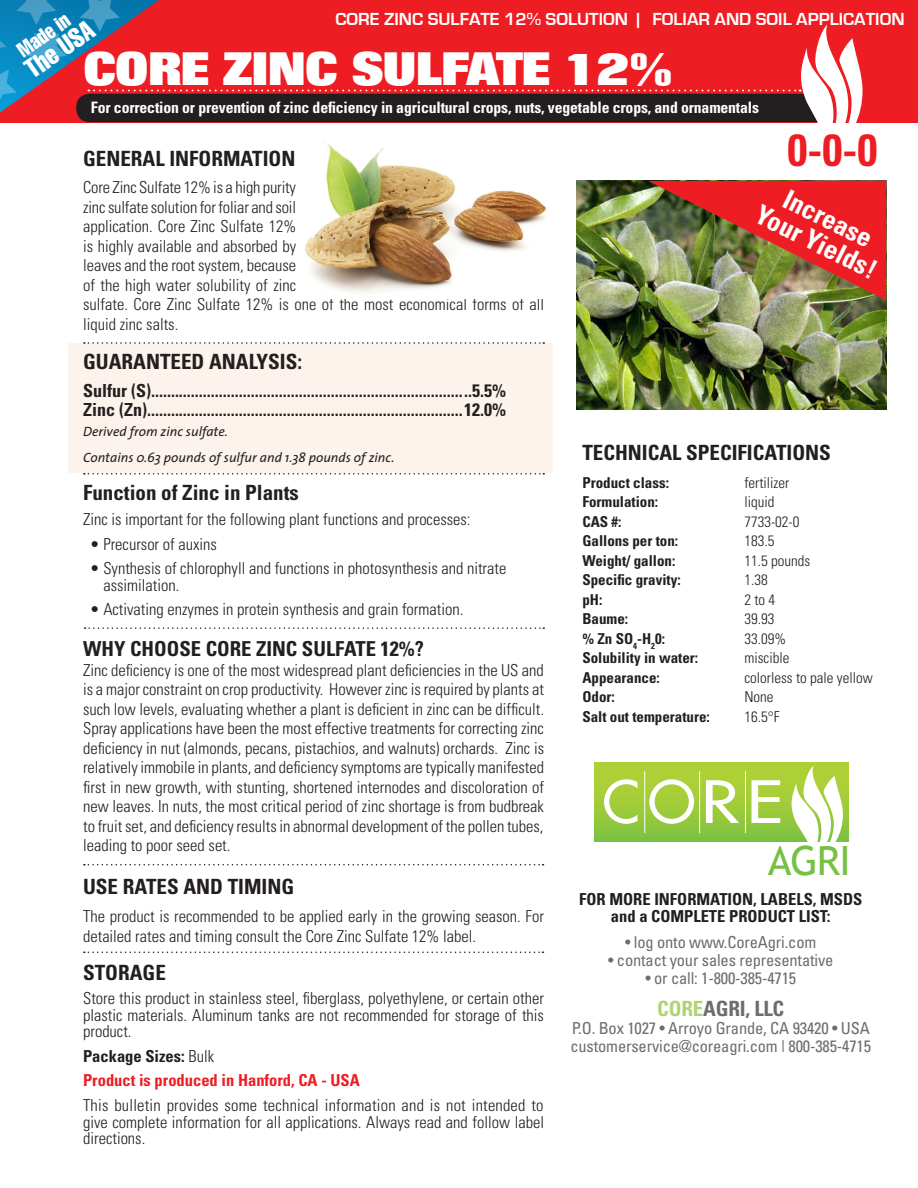
<style>
.page{position:relative;width:918px;height:1188px;background:#fff}
.page>*{position:absolute;margin:0;border:0;box-sizing:border-box;transform-origin:0 0}
.t1{font:56.7px "Futura";color:#fff}
.Product_Header{font:800 45.75px "Folio";letter-spacing:-.025em;color:#fff}
.assay{font:700 condensed 45px "Univers";color:#ee1d23}
.t2{font:40.35px "Trebuchet MS";color:#76c043}
.SUBHEAD{font:700 condensed 27px "Univers";color:#fff}
.Small_Body_italic{font:extra-condensed 27px "Helvetica";color:#fff}
.SUBHEAD-2{font:700 condensed 21px "Univers";color:#231f20}
.Small_Body_italic-2{font:700 condensed 21px "Univers";color:#231f20}
.address{font:700 condensed 21px "Univers";letter-spacing:-.01em;color:#6c6d70}
.Small_Body_italic-3{font:extra-condensed 21px "Helvetica";color:#fff}
.Subhead{font:700 condensed 20.7px "Univers";color:#231f20}
.Guaranteed_Analysis{font:700 condensed 18px "Univers";color:#231f20}
.SUBHEAD-3{font:700 18px "Eurostile";color:#fff}
.text{font:300 condensed 16.5px/19.5px "Univers";color:#231f20}
.Body_text{font:300 condensed 16.5px/16.5px "Univers";color:#231f20;text-align:justify}
.address-2{font:condensed 16.5px/18px "Univers";letter-spacing:-.01em;color:#6c6d70}
.bullets{font:300 condensed 16.5px/16.5px "Univers";color:#231f20}
.address_SUBHEAD{font:700 condensed 16.5px/16.5px "Univers";color:#231f20;text-align:center}
.Body_text-2{font:700 condensed 16.5px "Univers";color:#ee1d23}
.Body_text-3{font:700 condensed 16.5px "Univers";color:#231f20}
.Product_Description{font:700 condensed 15.75px "Univers";letter-spacing:-.01em;color:#fff}
.text-2{font:700 condensed 15px "Univers";color:#231f20}
.text-3{font:300 condensed 15px "Univers";color:#231f20}
.Small_Body_italic-4{font:italic 13.5px "The Sans";color:#231f20}
.s1{font-weight:300}
.s2{color:#aed475}
</style>
<div class="page">
<div style="left:68px;top:343px;width:485px;height:130px;background:#fdf3ed"></div>
<div style="left:0;top:0;width:918px;height:122px;background:#ee1d23"></div>
<div style="left:594px;top:763px;width:254px;height:78px;background:linear-gradient(to bottom,#b9d335,#84c340)"></div>
<hr style="left:644px;top:771px;width:1px;height:62px;background:#fff">
<hr style="left:699px;top:771px;width:1px;height:62px;background:#fff">
<hr style="left:745px;top:771px;width:1px;height:62px;background:#fff">
<svg style="left:792px;top:766px;width:51px;height:75px"></svg>
<svg style="left:84px;top:342px;width:460px;height:2px"></svg>
<svg style="left:84px;top:473px;width:460px;height:2px"></svg>
<svg style="left:85px;top:627px;width:459px;height:2px"></svg>
<svg style="left:84px;top:952px;width:460px;height:1px"></svg>
<svg style="left:84px;top:864px;width:460px;height:2px"></svg>
<svg style="left:0;top:0;width:863px;height:123px"></svg>
<img style="left:577px;top:181px;width:309px;height:229px">
<img style="left:648px;top:181px;width:238px;height:119px">
<img style="left:305px;top:141px;width:242px;height:152px">
<p class="SUBHEAD-3" style="left:335px;top:10px;width:571px">CORE ZINC SULFATE 12% SOLUTION | FOLIAR AND SOIL APPLICATION</p>
<p class="Product_Header" style="left:83px;top:43px;width:592px">CORE ZINC SULFATE 12%</p>
<p class="Small_Body_italic-3" style="left:12px;top:41px;width:60px;rotate:-35deg">Made in</p>
<p class="Small_Body_italic" style="left:18px;top:58px;width:80px;rotate:-35deg">The USA</p>
<p class="Product_Description" style="left:91px;top:98px;width:670px">For correction or prevention of zinc deficiency in agricultural crops, nuts, vegetable crops, and ornamentals</p>
<p class="SUBHEAD-2" style="left:83px;top:145px;width:214px">GENERAL INFORMATION</p>
<p class="text" style="left:83px;top:178px;width:463px">Core Zinc Sulfate 12% is a high purity<br>zinc sulfate solution for foliar and soil<br>application. Core Zinc Sulfate 12%<br>is highly available and absorbed by<br>leaves and the root system, because<br>of the high water solubility of zinc<br>sulfate. Core Zinc Sulfate 12% is one of the most economical forms of all liquid zinc salts.</p>
<p class="SUBHEAD-2" style="left:83px;top:349px;width:220px">GUARANTEED ANALYSIS:</p>
<p class="Guaranteed_Analysis" style="left:83px;top:379px;width:424px">Sulfur (S)................................................................................5.5%</p>
<p class="Guaranteed_Analysis" style="left:83px;top:399px;width:424px">Zinc (Zn)...............................................................................12.0%</p>
<p class="Small_Body_italic-4" style="left:83px;top:421px;width:146px">Derived from zinc sulfate.</p>
<p class="Small_Body_italic-4" style="left:83px;top:447px;width:313px">Contains 0.63 pounds of sulfur and 1.38 pounds of zinc.</p>
<p class="Small_Body_italic-2" style="left:83px;top:480px;width:217px">Function of Zinc in Plants</p>
<p class="text" style="left:83px;top:509px;width:389px">Zinc is important for the following plant functions and processes:</p>
<p class="bullets" style="left:90px;top:535px;width:129px">• Precursor of auxins</p>
<p class="bullets" style="left:103px;top:560px;width:405px;text-indent:-14px">• Synthesis of chlorophyll and functions in photosynthesis and nitrate assimilation.</p>
<p class="bullets" style="left:90px;top:601px;width:375px">• Activating enzymes in protein synthesis and grain formation.</p>
<p class="Subhead" style="left:83px;top:636px;width:342px">WHY CHOOSE CORE ZINC SULFATE 12%?</p>
<p class="text" style="left:83px;top:660px;width:463px;text-align:justify">Zinc deficiency is one of the most widespread plant deficiencies in the US and is a major constraint on crop productivity. However zinc is required by plants at such low levels, evaluating whether a plant is deficient in zinc can be difficult.<br>Spray applications have been the most effective treatments for correcting zinc deficiency in nut (almonds, pecans, pistachios, and walnuts) orchards. Zinc is relatively immobile in plants, and deficiency symptoms are typically manifested first in new growth, with stunting, shortened internodes and discoloration of new leaves. In nuts, the most critical period of zinc shortage is from budbreak to fruit set, and deficiency results in abnormal development of the pollen tubes, leading to poor seed set.</p>
<p class="SUBHEAD-2" style="left:83px;top:874px;width:213px">USE RATES AND TIMING</p>
<p class="text" style="left:83px;top:906px;width:462px">The product is recommended to be applied early in the growing season. For detailed rates and timing consult the Core Zinc Sulfate 12% label.</p>
<p class="SUBHEAD-2" style="left:83px;top:959px;width:84px">STORAGE</p>
<p class="Body_text" style="left:83px;top:990px;width:462px">Store this product in stainless steel, fiberglass, polyethylene, or certain other plastic materials. Aluminum tanks are not recommended for storage of this product.</p>
<p class="Body_text-3" style="left:83px;top:1046px;width:133px">Package Sizes: <span class="s1">Bulk</span></p>
<p class="Body_text-2" style="left:83px;top:1070px;width:278px">Product is produced in Hanford, CA - USA</p>
<p class="Body_text" style="left:83px;top:1097px;width:462px">This bulletin provides some technical information and is not intended to give complete information for all applications. Always read and follow label directions.</p>
<p class="assay" style="left:788px;top:123px;width:91px">0-0-0</p>
<p class="SUBHEAD" style="left:793px;top:182px;width:97px;rotate:27deg">Increase</p>
<p class="SUBHEAD" style="left:765px;top:197px;width:133px;rotate:27deg">Your Yields!</p>
<p class="SUBHEAD-2" style="left:582px;top:440px;width:250px">TECHNICAL SPECIFICATIONS</p>
<p class="text-2" style="left:582px;top:473px;width:88px">Product class:</p>
<p class="text-3" style="left:744px;top:474px;width:46px">fertilizer</p>
<p class="text-2" style="left:582px;top:493px;width:77px">Formulation:</p>
<p class="text-3" style="left:744px;top:493px;width:31px">liquid</p>
<p class="text-2" style="left:582px;top:512px;width:41px">CAS #:</p>
<p class="text-3" style="left:744px;top:513px;width:56px">7733-02-0</p>
<p class="text-2" style="left:582px;top:532px;width:97px">Gallons per ton:</p>
<p class="text-3" style="left:744px;top:532px;width:31px">183.5</p>
<p class="text-2" style="left:582px;top:551px;width:94px">Weight/ gallon:</p>
<p class="text-3" style="left:744px;top:552px;width:67px">11.5 pounds</p>
<p class="text-2" style="left:582px;top:571px;width:100px">Specific gravity:</p>
<p class="text-3" style="left:744px;top:571px;width:25px">1.38</p>
<p class="text-2" style="left:582px;top:590px;width:21px">pH:</p>
<p class="text-3" style="left:744px;top:591px;width:32px">2 to 4</p>
<p class="text-2" style="left:582px;top:610px;width:47px">Baume:</p>
<p class="text-3" style="left:744px;top:610px;width:31px">39.93</p>
<p class="text-2" style="left:582px;top:629px;width:84px">% Zn SO<sub>4</sub>-H<sub>2</sub>0:</p>
<p class="text-3" style="left:744px;top:630px;width:43px">33.09%</p>
<p class="text-2" style="left:582px;top:649px;width:117px">Solubility in water:</p>
<p class="text-3" style="left:744px;top:649px;width:46px">miscible</p>
<p class="text-2" style="left:582px;top:668px;width:79px">Appearance:</p>
<p class="text-3" style="left:744px;top:669px;width:130px">colorless to pale yellow</p>
<p class="text-2" style="left:582px;top:688px;width:34px">Odor:</p>
<p class="text-3" style="left:744px;top:688px;width:31px">None</p>
<p class="text-2" style="left:582px;top:707px;width:129px">Salt out temperature:</p>
<p class="text-3" style="left:744px;top:708px;width:37px">16.5°F</p>
<p class="t1" style="left:602px;top:765px;width:183px">CORE</p>
<p class="t2" style="left:768px;top:837px;width:84px">AGRI</p>
<p class="address_SUBHEAD" style="left:579px;top:891px;width:285px">FOR MORE INFORMATION, LABELS, MSDS and a COMPLETE PRODUCT LIST:</p>
<p class="address-2" style="left:625px;top:933px;width:193px">• log onto www.CoreAgri.com</p>
<p class="address-2" style="left:608px;top:951px;width:227px">• contact your sales representative</p>
<p class="address-2" style="left:645px;top:969px;width:152px">• or call: 1-800-385-4715</p>
<p class="address" style="left:657px;top:995px;width:128px"><span class="s2">CORE</span>AGRI, LLC</p>
<p class="address-2" style="left:570px;top:1018px;width:302px">P.O. Box 1027 • Arroyo Grande, CA 93420 • USA customerservice@coreagri.com | 800-385-4715</p>
</div>
